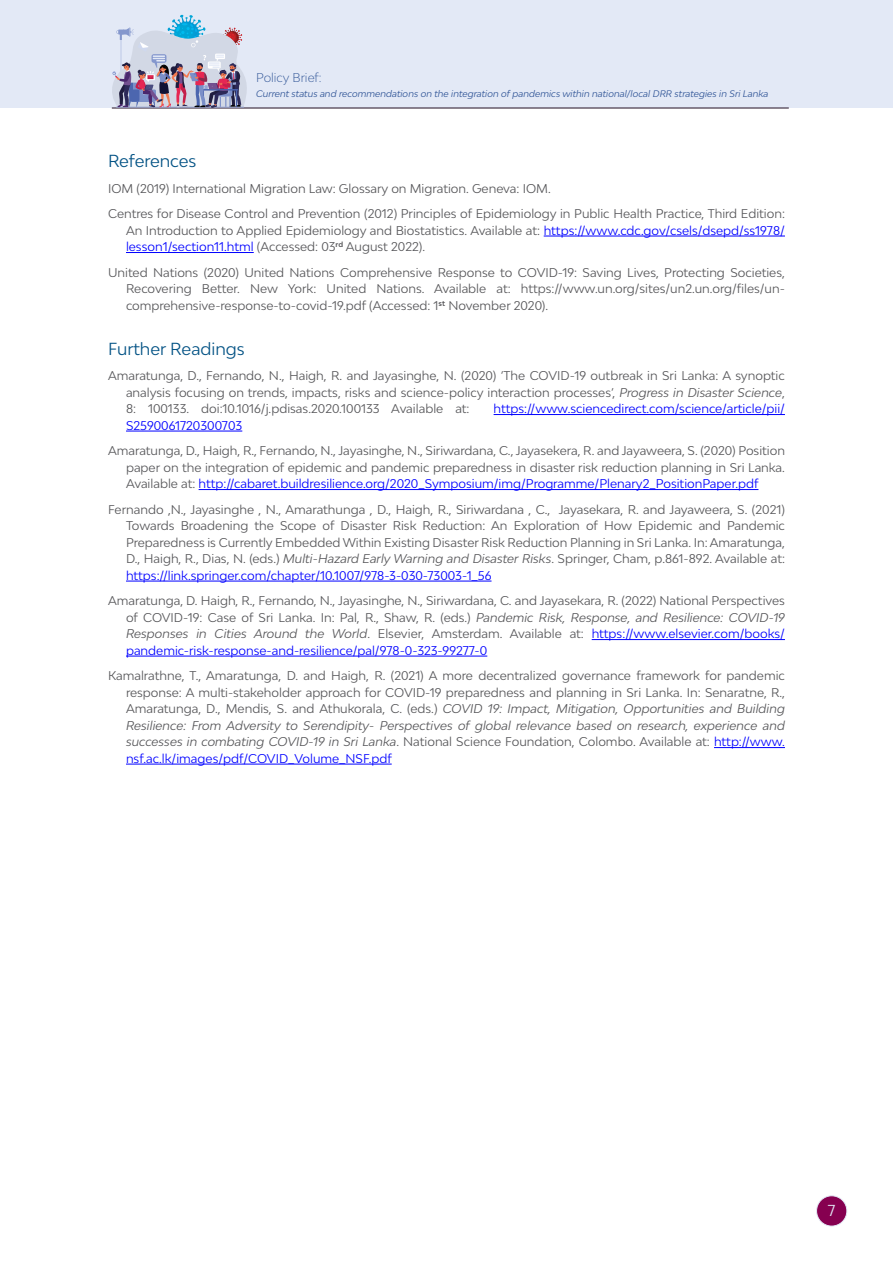
<style>
.page{position:relative;width:893px;height:1263px;background:#fff}
.page>*{position:absolute;margin:0;border:0;box-sizing:border-box;transform-origin:0 0}
.t1{font:16.5px "Bw Modelica";color:#045385}
.t2{font:15px "Bw Modelica";color:#e3e9f6}
.t3{font:12px/16.5px "Bw Modelica";color:#565659;text-align:justify}
.t4{font:12px "Bw Modelica";color:#00f}
.t5{font:300 12px "Bw Modelica";color:#2f5496}
.t6{font:italic 9px "Bw Modelica";color:#2f5496}
.s1{color:#00f}
.s2{font-style:italic}
</style>
<div class="page">
<div style="left:0;top:0;width:893px;height:108px;background:#e3e9f6"></div>
<div style="left:816px;top:1196px;width:31px;height:30px;background:#860050;border-radius:50%"></div>
<div style="left:816px;top:1195px;width:31px;height:31px;border:1px solid #e3e9f6;border-radius:50%"></div>
<hr style="left:112px;top:108px;width:677px;height:1px;background:#230e22">
<img style="left:111px;top:15px;width:138px;height:93px">
<hr style="left:544px;top:236px;width:241px;height:1px;background:#00f">
<hr style="left:126px;top:252px;width:128px;height:1px;background:#00f">
<hr style="left:494px;top:414px;width:291px;height:1px;background:#00f">
<hr style="left:126px;top:431px;width:116px;height:1px;background:#00f">
<hr style="left:199px;top:489px;width:559px;height:1px;background:#00f">
<hr style="left:126px;top:581px;width:366px;height:1px;background:#00f">
<hr style="left:592px;top:639px;width:193px;height:1px;background:#00f">
<hr style="left:126px;top:656px;width:361px;height:1px;background:#00f">
<hr style="left:714px;top:747px;width:71px;height:1px;background:#00f">
<hr style="left:126px;top:764px;width:266px;height:1px;background:#00f">
<p class="t5" style="left:256px;top:70px;width:67px">Policy Brief:</p>
<p class="t6" style="left:256px;top:88px;width:514px">Current status and recommendations on the integration of pandemics within national/local DRR strategies in Sri Lanka</p>
<h1 class="t1" style="left:108px;top:150px;width:90px">References</h1>
<p class="t3" style="left:108px;top:175px;width:678px;line-height:25.5px">IOM (2019) International Migration Law: Glossary on Migration. Geneva: IOM.<br>Centres for Disease Control and Prevention (2012) Principles of Epidemiology in Public Health Practice, Third Edition:</p>
<p class="t3" style="left:126px;top:222px;width:660px">An Introduction to Applied Epidemiology and Biostatistics. Available at: <span class="s1">https://www.cdc.gov/csels/dsepd/ss1978/ lesson1/section11.html</span> (Accessed: 03<sup>rd</sup> August 2022).</p>
<p class="t3" style="left:126px;top:264px;width:660px;text-indent:-18px">United Nations (2020) United Nations Comprehensive Response to COVID-19: Saving Lives, Protecting Societies, Recovering Better. New York: United Nations. Available at: https://www.un.org/sites/un2.un.org/files/un&shy;comprehensive-response-to-covid-19.pdf (Accessed: 1<sup>st</sup> November 2020).</p>
<h1 class="t1" style="left:108px;top:338px;width:138px">Further Readings</h1>
<p class="t3" style="left:126px;top:367px;width:660px;text-indent:-18px">Amaratunga, D., Fernando, N., Haigh, R. and Jayasinghe, N. (2020) ‘The COVID-19 outbreak in Sri Lanka: A synoptic analysis focusing on trends, impacts, risks and science-policy interaction processes’, <span class="s2">Progress in Disaster Science</span>, 8: 100133. doi:10.1016/j.pdisas.2020.100133 Available at:</p>
<p class="t4" style="left:494px;top:401px;width:293px">https://www.sciencedirect.com/science/article/pii/</p>
<p class="t4" style="left:126px;top:418px;width:118px">S2590061720300703</p>
<p class="t3" style="left:126px;top:442px;width:660px;text-indent:-18px">Amaratunga, D., Haigh, R., Fernando, N., Jayasinghe, N., Siriwardana, C., Jayasekera, R. and Jayaweera, S. (2020) Position paper on the integration of epidemic and pandemic preparedness in disaster risk reduction planning in Sri Lanka.<br>Available at: <span class="s1">http://cabaret.buildresilience.org/2020_Symposium/img/Programme/Plenary2_PositionPaper.pdf</span></p>
<p class="t3" style="left:126px;top:501px;width:660px;text-indent:-18px">Fernando ,N., Jayasinghe , N., Amarathunga , D., Haigh, R., Siriwardana , C., Jayasekara, R. and Jayaweera, S. (2021)<br>Towards Broadening the Scope of Disaster Risk Reduction: An Exploration of How Epidemic and Pandemic Preparedness is Currently Embedded Within Existing Disaster Risk Reduction Planning in Sri Lanka. In: Amaratunga, D., Haigh, R., Dias, N. (eds.) <span class="s2">Multi-Hazard Early Warning and Disaster Risks</span>. Springer, Cham, p.861-892. Available at: <span class="s1">https://link.springer.com/chapter/10.1007/978-3-030-73003-1_56</span></p>
<p class="t3" style="left:126px;top:592px;width:660px;text-indent:-18px">Amaratunga, D. Haigh, R., Fernando, N., Jayasinghe, N., Siriwardana, C. and Jayasekara, R. (2022) National Perspectives of COVID-19: Case of Sri Lanka. In: Pal, R., Shaw, R. (eds.) <span class="s2">Pandemic Risk, Response, and Resilience: COVID-19<br>Responses in Cities Around the World</span>. Elsevier, Amsterdam. Available at: <span class="s1">https://www.elsevier.com/books/ pandemic-risk-response-and-resilience/pal/978-0-323-99277-0</span></p>
<p class="t3" style="left:126px;top:667px;width:660px;text-indent:-18px">Kamalrathne, T., Amaratunga, D. and Haigh, R. (2021) A more decentralized governance framework for pandemic response: A multi-stakeholder approach for COVID-19 preparedness and planning in Sri Lanka. In: Senaratne, R., Amaratunga, D., Mendis, S. and Athukorala, C. (eds.) <span class="s2">COVID 19: Impact, Mitigation, Opportunities and Building Resilience: From Adversity to Serendipity- Perspectives of global relevance based on research, experience and successes in combating COVID-19 in Sri Lanka</span>. National Science Foundation, Colombo. Available at: <span class="s1">http://www. nsf.ac.lk/images/pdf/COVID_Volume_NSF.pdf</span></p>
<p class="t2" style="left:828px;top:1201px;width:9px">7</p>
</div>
